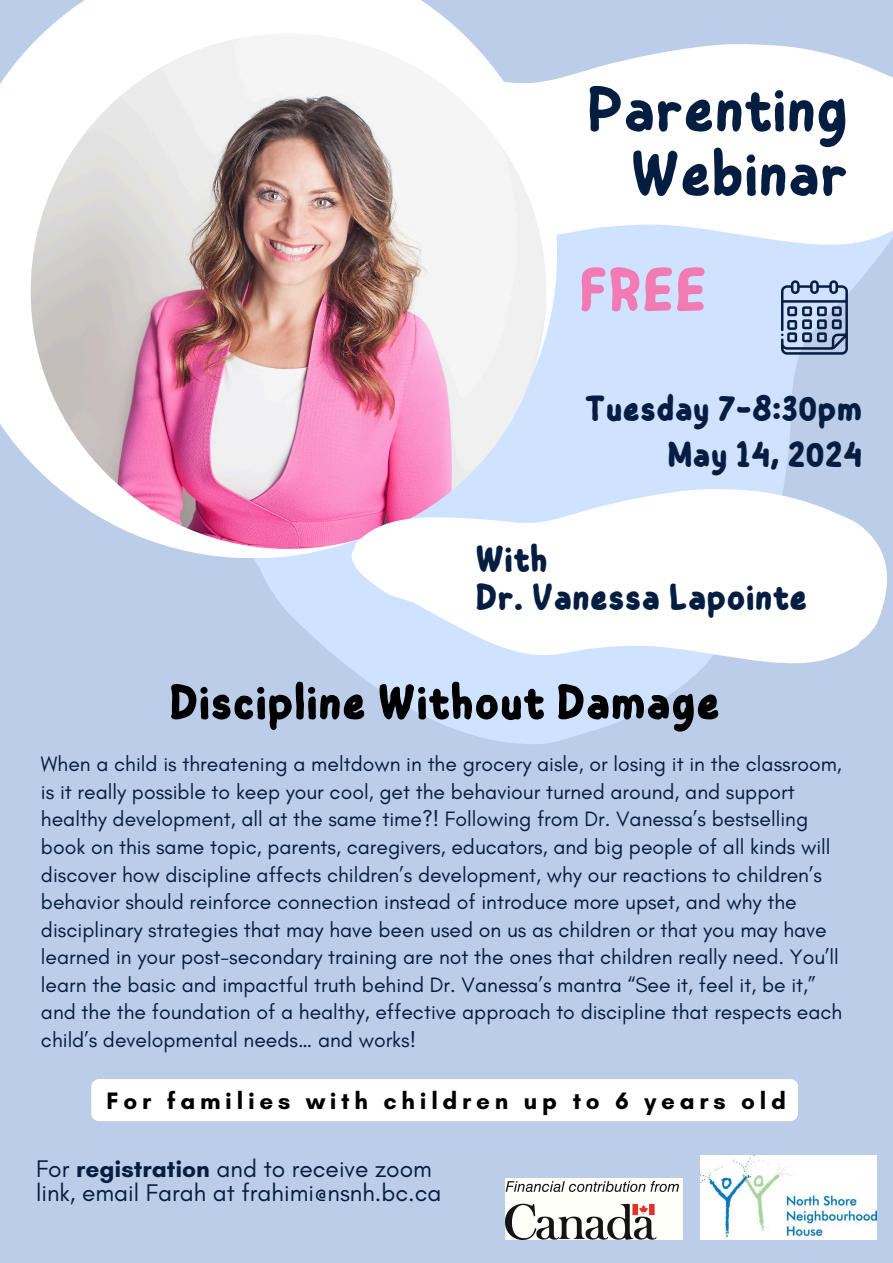
<style>
.page{position:relative;width:893px;height:1263px;background:#bbcde8}
.page>*{position:absolute;margin:0;border:0;box-sizing:border-box;transform-origin:0 0}
.t1{font:600 64.57px/64.3px "Childos Arabic";color:#051d40;text-align:right}
.t2{font:700 63.15px "Childos Arabic";color:#f17bb2}
.t3{font:700 50.4px "Childos Arabic";color:#000}
.t4{font:700 37.8px/37.8px "Childos Arabic";color:#051d40}
.t5{font:700 36.45px/45.5px "Childos Arabic";color:#051d40;text-align:right}
.t6{font:24.53px/24.2px "Glacial Indifference";color:#051d40}
.t7{font:700 24.22px "Glacial Indifference";letter-spacing:.195em;color:#000}
.t8{font:21.23px/27.6px "Glacial Indifference";color:#051d40}
.s1{font-weight:700}
</style>
<div class="page">
<svg style="left:557px;top:254px;width:323px;height:234px;fill:#cfe2ff"></svg>
<svg style="left:557px;top:44px;width:336px;height:210px;fill:#fff"></svg>
<svg style="left:0;top:0;width:557px;height:552px;fill:#fff"></svg>
<img style="left:31px;top:33px;width:515px;height:516px;border-radius:50%">
<svg style="left:703px;top:488px;width:184px;height:179px;fill:#fff"></svg>
<svg style="left:781px;top:280px;width:67px;height:75px"></svg>
<div style="left:91px;top:1079px;width:707px;height:42px;background:#fff;border-radius:8px"></div>
<img style="left:700px;top:1155px;width:177px;height:85px">
<img style="left:190px;top:356px;width:513px;height:388px">
<img style="left:505px;top:1178px;width:177px;height:62px">
<h1 class="t1" style="left:587px;top:78px;width:262px">Parenting<br>Webinar</h1>
<p class="t2" style="left:579px;top:245px;width:130px">FREE</p>
<h4 class="t5" style="left:584px;top:386px;width:279px">Tuesday 7-8:30pm<br>May 14, 2024</h4>
<p class="t4" style="left:475px;top:541px;width:334px">With<br>Dr. Vanessa Lapointe</p>
<h3 class="t3" style="left:169px;top:666px;width:552px">Discipline Without Damage</h3>
<p class="t8" style="left:41px;top:750px;width:803px">When a child is threatening a meltdown in the grocery aisle, or losing it in the classroom, is it really possible to keep your cool, get the behaviour turned around, and support healthy development, all at the same time?! Following from Dr. Vanessa’s bestselling book on this same topic, parents, caregivers, educators, and big people of all kinds will discover how discipline affects children’s development, why our reactions to children’s behavior should reinforce connection instead of introduce more upset, and why the disciplinary strategies that may have been used on us as children or that you may have learned in your post-secondary training are not the ones that children really need. You’ll learn the basic and impactful truth behind Dr. Vanessa’s mantra “See it, feel it, be it,” and the the foundation of a healthy, effective approach to discipline that respects each child’s developmental needs… and works!</p>
<h4 class="t7" style="left:107px;top:1085px;width:681px">For families with children up to 6 years old</h4>
<p class="t6" style="left:36px;top:1156px;width:407px">For <span class="s1">registration</span> and to receive zoom link, email Farah at frahimi@nsnh.bc.ca</p>
</div>
